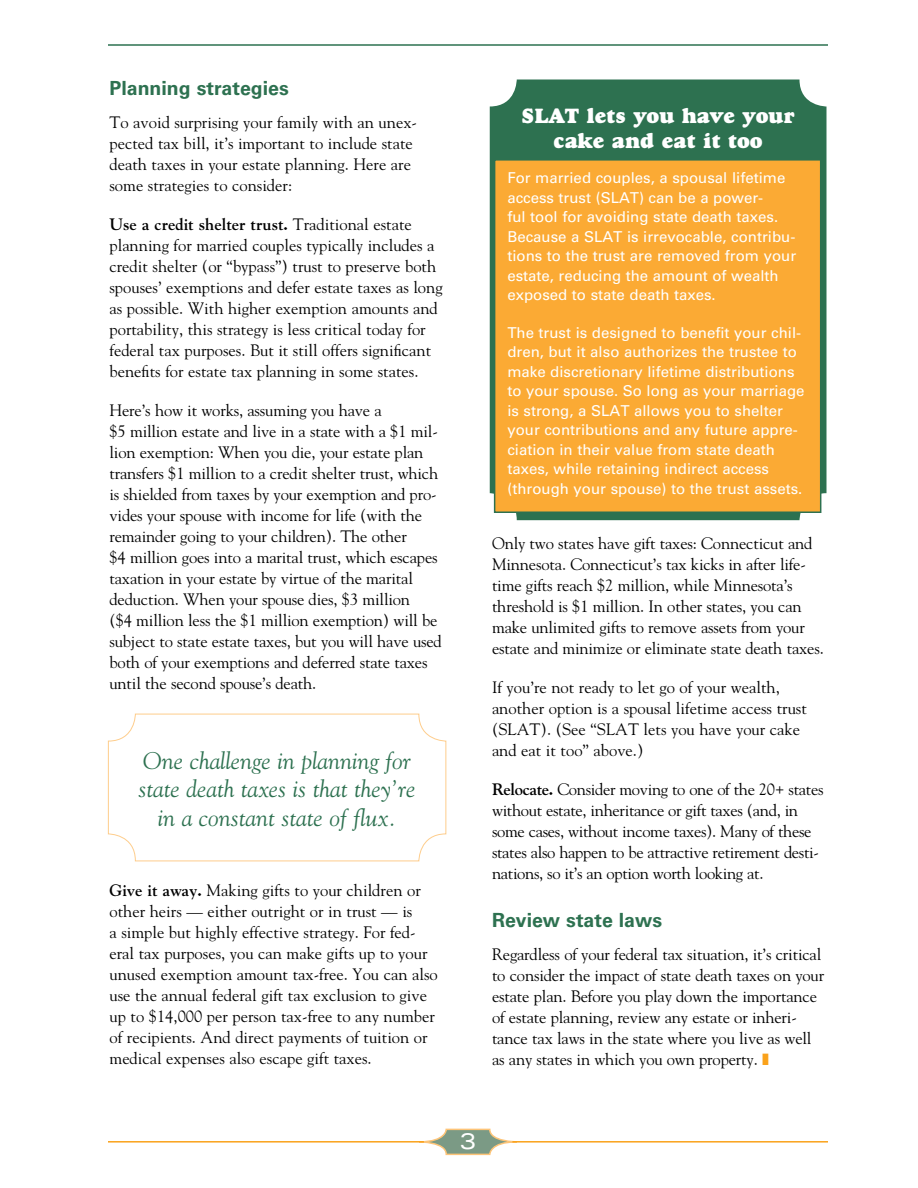
<style>
.page{position:relative;width:918px;height:1188px;background:#fff}
.page>*{position:absolute;margin:0;border:0;box-sizing:border-box;transform-origin:0 0}
.t1{font:italic 24px/28.8px "Goudy Std";color:#2d7150;text-align:center}
.t2{font:expanded 22.5px "Univers LT Std";color:#fff}
.t3{font:21px/25.2px "Goudy Std Heavyface";color:#fff;text-align:center}
.t4{font:700 19.5px "Univers LT Std";color:#2d7150}
.t5{font:16.5px/21px "Goudy Std";letter-spacing:-.01em;color:#000}
.t6{font:15px/19.5px "Univers LT Std";color:#fff}
.s1{font-weight:700}
</style>
<div class="page">
<hr style="left:108px;top:44px;width:720px;height:2px;background:#2d7150">
<svg style="left:424px;top:1128px;width:89px;height:28px"></svg>
<hr style="left:108px;top:1141px;width:316px;height:2px;background:#faa21b">
<hr style="left:512px;top:1141px;width:316px;height:2px;background:#faa21b">
<div style="left:490px;top:80px;width:336px;height:440px;background:#2d7150;border-radius:27px"></div>
<div style="left:495px;top:160px;width:326px;height:352px;background:#fbaa34"></div>
<div style="left:494px;top:159px;width:327px;height:354px;border:2px solid #2d7150"></div>
<div style="left:108px;top:714px;width:338px;height:147px;border:1px solid #fecd8c;border-radius:27px"></div>
<p class="t4" style="left:110px;top:77px;width:181px">Planning strategies</p>
<p class="t5" style="left:110px;top:112px;width:309px">To avoid surprising your family with an unex&shy;pected tax bill, it’s important to include state death taxes in your estate planning. Here are some strategies to consider:</p>
<p class="t5" style="left:110px;top:214px;width:335px"><span class="s1">Use a credit shelter trust.</span> Traditional estate planning for married couples typically includes a credit shelter (or “bypass”) trust to preserve both spouses’ exemptions and defer estate taxes as long as possible. With higher exemption amounts and portability, this strategy is less critical today for federal tax purposes. But it still offers significant benefits for estate tax planning in some states.</p>
<p class="t5" style="left:110px;top:400px;width:334px">Here’s how it works, assuming you have a<br>$5 million estate and live in a state with a $1 mil&shy;lion exemption: When you die, your estate plan transfers $1 million to a credit shelter trust, which is shielded from taxes by your exemption and pro&shy;vides your spouse with income for life (with the remainder going to your children). The other<br>$4 million goes into a marital trust, which escapes taxation in your estate by virtue of the marital deduction. When your spouse dies, $3 million<br>($4 million less the $1 million exemption) will be subject to state estate taxes, but you will have used both of your exemptions and deferred state taxes until the second spouse’s death.</p>
<h1 class="t1" style="left:138px;top:746px;width:278px">One challenge in planning for state death taxes is that they’re in a constant state of flux.</h1>
<p class="t5" style="left:110px;top:880px;width:330px"><span class="s1">Give it away.</span> Making gifts to your children or other heirs — either outright or in trust — is<br>a simple but highly effective strategy. For fed&shy;eral tax purposes, you can make gifts up to your unused exemption amount tax-free. You can also use the annual federal gift tax exclusion to give up to $14,000 per person tax-free to any number of recipients. And direct payments of tuition or medical expenses also escape gift taxes.</p>
<p class="t3" style="left:522px;top:103px;width:274px">SLAT lets you have your cake and eat it too</p>
<p class="t6" style="left:507px;top:168px;width:290px">For married couples, a spousal lifetime access trust (SLAT) can be a power-<br>ful tool for avoiding state death taxes.<br>Because a SLAT is irrevocable, contribu&shy;tions to the trust are removed from your estate, reducing the amount of wealth exposed to state death taxes.</p>
<p class="t6" style="left:507px;top:323px;width:299px">The trust is designed to benefit your chil&shy;dren, but it also authorizes the trustee to make discretionary lifetime distributions to your spouse. So long as your marriage is strong, a SLAT allows you to shelter your contributions and any future appre&shy;ciation in their value from state death taxes, while retaining indirect access (through your spouse) to the trust assets.</p>
<p class="t5" style="left:492px;top:533px;width:333px">Only two states have gift taxes: Connecticut and Minnesota. Connecticut’s tax kicks in after life&shy;time gifts reach $2 million, while Minnesota’s threshold is $1 million. In other states, you can make unlimited gifts to remove assets from your estate and minimize or eliminate state death taxes.</p>
<p class="t5" style="left:492px;top:677px;width:316px">If you’re not ready to let go of your wealth, another option is a spousal lifetime access trust (SLAT). (See “SLAT lets you have your cake and eat it too” above.)</p>
<p class="t5" style="left:492px;top:779px;width:333px"><span class="s1">Relocate.</span> Consider moving to one of the 20+ states without estate, inheritance or gift taxes (and, in some cases, without income taxes). Many of these states also happen to be attractive retirement desti&shy;nations, so it’s an option worth looking at.</p>
<p class="t4" style="left:492px;top:909px;width:172px">Review state laws</p>
<p class="t5" style="left:492px;top:944px;width:334px">Regardless of your federal tax situation, it’s critical to consider the impact of state death taxes on your estate plan. Before you play down the importance of estate planning, review any estate or inheri&shy;tance tax laws in the state where you live as well as any states in which you own property.</p>
<h2 class="t2" style="left:460px;top:1128px;width:18px">3</h2>
</div>
